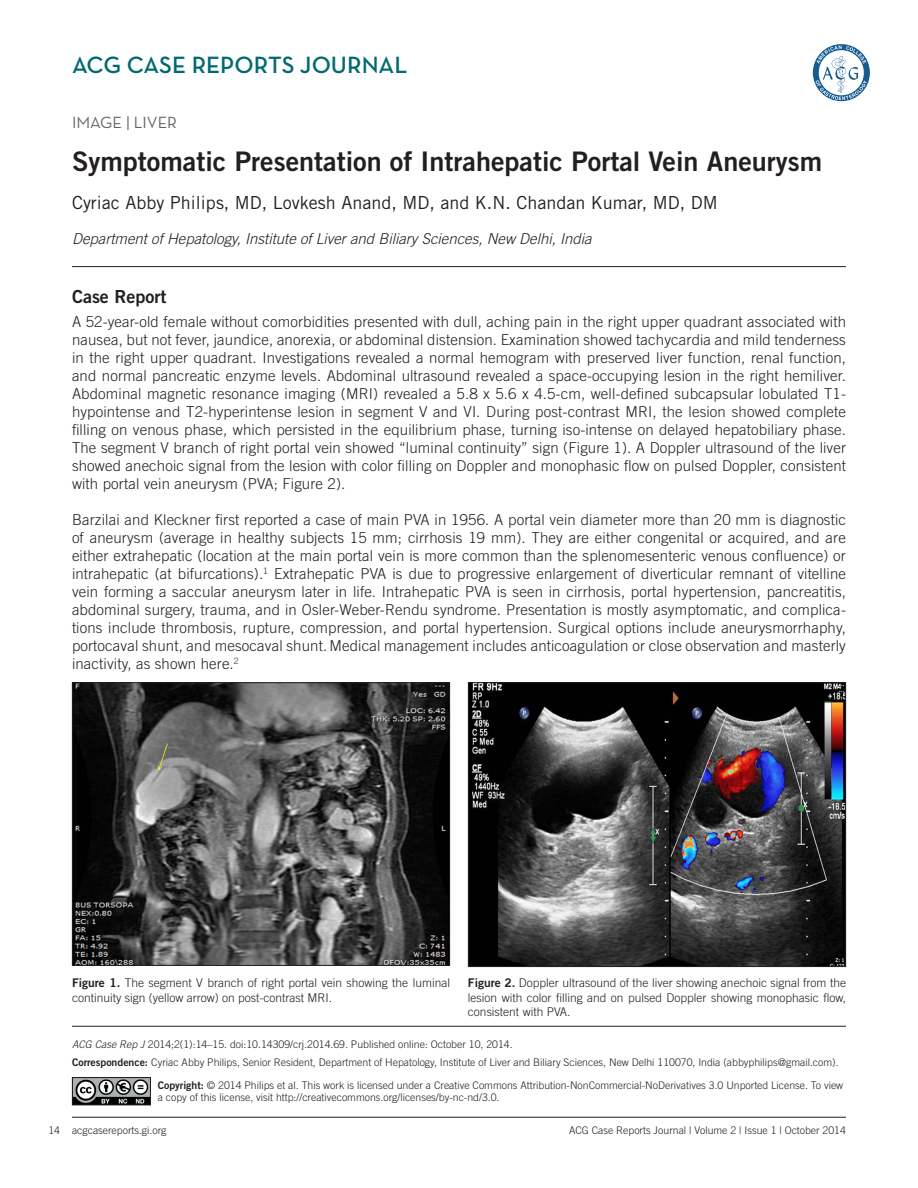
<style>
.page{position:relative;width:918px;height:1188px;background:#fff}
.page>*{position:absolute;margin:0;border:0;box-sizing:border-box;transform-origin:0 0}
.t1{font:27px "Trade Gothic LT Std Bd 2";color:#231f20}
.t2{font:600 24px "Neutraface Text";color:#006a71}
.t3{font:18px "Trade Gothic LT Std";color:#231f20}
.t4{font:18px "Trade Gothic LT Std Bd 2";color:#231f20}
.t5{font:16.5px "Neutraface Text";color:#636366}
.CRJ_Paragraph_Style{font:300 15px/18px "Trade Gothic LT Std";letter-spacing:.01em;color:#231f20;text-align:justify}
.t6{font:italic 300 15px "Trade Gothic LT Std";color:#231f20}
.t7{font:300 12px/14.4px "Trade Gothic LT Std";color:#231f20}
.t8{font:300 10.5px/12.6px "Trade Gothic LT Std";color:#231f20}
.s1{font-family:"Trade Gothic LT Std Bd 2";font-weight:400}
.s2{font-style:italic}
</style>
<div class="page">
<svg style="left:813px;top:44px;width:57px;height:57px"></svg>
<hr style="left:72px;top:1117px;width:774px;height:1px;background:#231f20">
<hr style="left:72px;top:266px;width:774px;height:1px;background:#231f20">
<hr style="left:72px;top:1026px;width:774px;height:1px;background:#231f20">
<img style="left:74px;top:1079px;width:75px;height:24px">
<div style="left:72px;top:1077px;width:79px;height:28px;border:1px solid #231f20"></div>
<img style="left:74px;top:684px;width:374px;height:280px">
<div style="left:72px;top:682px;width:378px;height:284px;border:1px solid #231f20"></div>
<img style="left:470px;top:684px;width:374px;height:281px">
<div style="left:468px;top:682px;width:378px;height:285px;border:1px solid #231f20"></div>
<h2 class="t2" style="left:72px;top:50px;width:337px">ACG CASE REPORTS JOURNAL</h2>
<p class="t5" style="left:72px;top:112px;width:107px">IMAGE | LIVER</p>
<p class="t1" style="left:72px;top:144px;width:752px">Symptomatic Presentation of Intrahepatic Portal Vein Aneurysm</p>
<p class="t3" style="left:72px;top:191px;width:647px">Cyriac Abby Philips, MD, Lovkesh Anand, MD, and K.N. Chandan Kumar, MD, DM</p>
<p class="t6" style="left:72px;top:229px;width:521px">Department of Hepatology, Institute of Liver and Biliary Sciences, New Delhi, India</p>
<p class="t4" style="left:72px;top:285px;width:96px">Case Report</p>
<p class="CRJ_Paragraph_Style" style="left:72px;top:312px;width:776px">A 52-year-old female without comorbidities presented with dull, aching pain in the right upper quadrant associated with nausea, but not fever, jaundice, anorexia, or abdominal distension. Examination showed tachycardia and mild tenderness in the right upper quadrant. Investigations revealed a normal hemogram with preserved liver function, renal function, and normal pancreatic enzyme levels. Abdominal ultrasound revealed a space-occupying lesion in the right hemiliver.<br>Abdominal magnetic resonance imaging (MRI) revealed a 5.8 x 5.6 x 4.5-cm, well-defined subcapsular lobulated T1- hypointense and T2-hyperintense lesion in segment V and VI. During post-contrast MRI, the lesion showed complete filling on venous phase, which persisted in the equilibrium phase, turning iso-intense on delayed hepatobiliary phase.<br>The segment V branch of right portal vein showed “luminal continuity” sign (Figure 1). A Doppler ultrasound of the liver showed anechoic signal from the lesion with color filling on Doppler and monophasic flow on pulsed Doppler, consistent with portal vein aneurysm (PVA; Figure 2).</p>
<p class="CRJ_Paragraph_Style" style="left:72px;top:510px;width:776px">Barzilai and Kleckner first reported a case of main PVA in 1956. A portal vein diameter more than 20 mm is diagnostic of aneurysm (average in healthy subjects 15 mm; cirrhosis 19 mm). They are either congenital or acquired, and are either extrahepatic (location at the main portal vein is more common than the splenomesenteric venous confluence) or intrahepatic (at bifurcations).<sup>1</sup> Extrahepatic PVA is due to progressive enlargement of diverticular remnant of vitelline vein forming a saccular aneurysm later in life. Intrahepatic PVA is seen in cirrhosis, portal hypertension, pancreatitis, abdominal surgery, trauma, and in Osler-Weber-Rendu syndrome. Presentation is mostly asymptomatic, and complica&shy;tions include thrombosis, rupture, compression, and portal hypertension. Surgical options include aneurysmorrhaphy, portocaval shunt, and mesocaval shunt. Medical management includes anticoagulation or close observation and masterly inactivity, as shown here.<sup>2</sup></p>
<p class="t7" style="left:72px;top:976px;width:380px"><span class="s1">Figure 1.</span> The segment V branch of right portal vein showing the luminal continuity sign (yellow arrow) on post-contrast MRI.</p>
<p class="t7" style="left:468px;top:976px;width:380px;text-align:justify"><span class="s1">Figure 2.</span> Doppler ultrasound of the liver showing anechoic signal from the lesion with color filling and on pulsed Doppler showing monophasic flow, consistent with PVA.</p>
<p class="t8" style="left:72px;top:1037px;width:442px"><span class="s2">ACG Case Rep J</span> 2014;2(1):14–15. doi:10.14309/crj.2014.69. Published online: October 10, 2014.</p>
<p class="t8" style="left:72px;top:1056px;width:768px"><span class="s1">Correspondence:</span> Cyriac Abby Philips, Senior Resident, Department of Hepatology, Institute of Liver and Biliary Sciences, New Delhi 110070, India (abbyphilips@gmail.com).</p>
<p class="t8" style="left:158px;top:1079px;width:687px"><span class="s1">Copyright:</span> © 2014 Philips et al. This work is licensed under a Creative Commons Attribution-NonCommercial-NoDerivatives 3.0 Unported License. To view a copy of this license, visit http://creativecommons.org/licenses/by-nc-nd/3.0.</p>
<p class="t8" style="left:48px;top:1124px;width:120px">14 acgcasereports.gi.org</p>
<p class="t8" style="left:569px;top:1124px;width:278px">ACG Case Reports Journal | Volume 2 | Issue 1 | October 2014</p>
</div>
